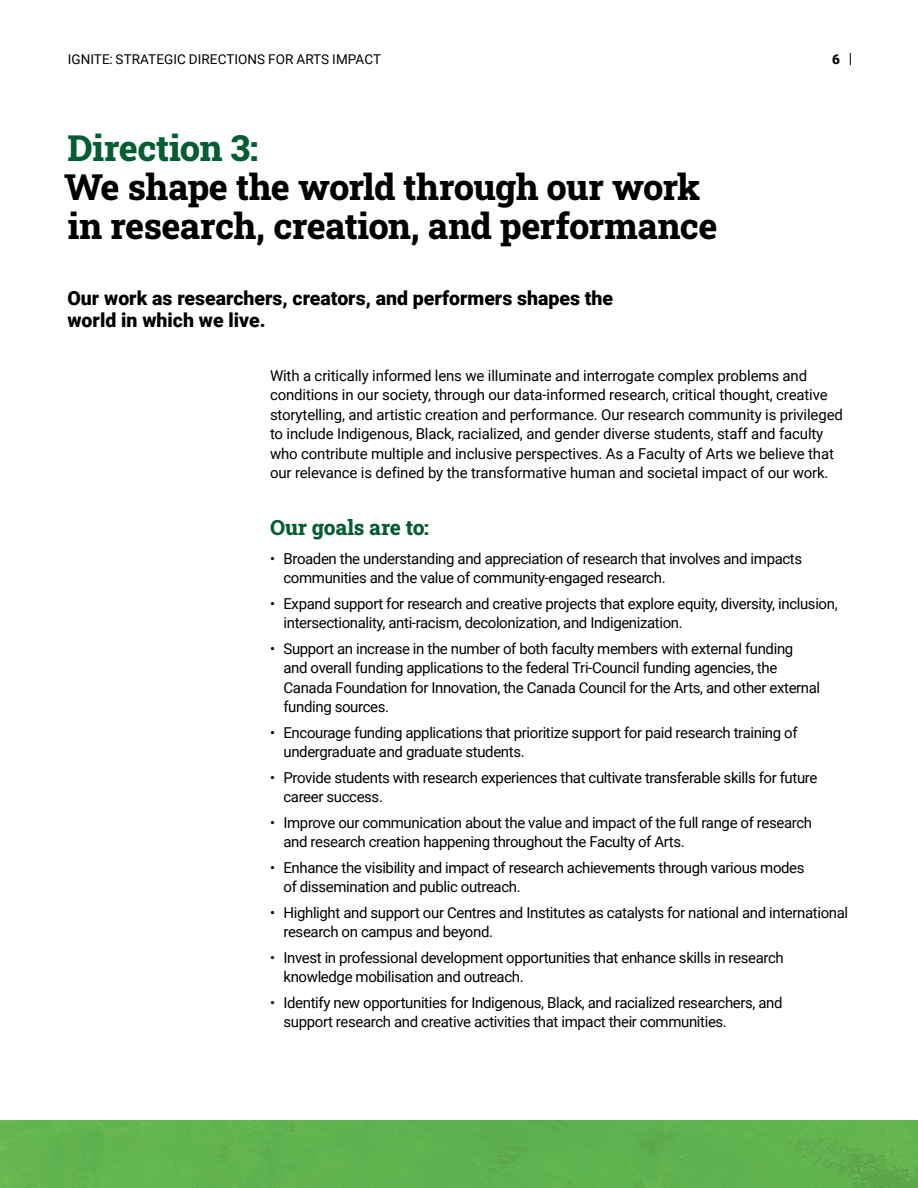
<style>
.page{position:relative;width:918px;height:1188px;background:#fff}
.page>*{position:absolute;margin:0;border:0;box-sizing:border-box;transform-origin:0 0}
.t1{font:800 36px/39px "Roboto Slab";letter-spacing:-.02em;color:#000}
.t2{font:800 36px "Roboto Slab";letter-spacing:-.01em;color:#055d32}
.t3{font:800 21px "Roboto Slab";letter-spacing:-.01em;color:#055d32}
.t4{font:900 19.5px/22.5px "Roboto";color:#000}
.t5{font:15px/19.5px "Roboto";letter-spacing:-.025em;color:#000}
.t6{font:13.5px "Roboto";letter-spacing:.005em;color:#000}
.t7{font:900 13.5px "Roboto";color:#000}
</style>
<div class="page">
<div style="left:0;top:1120px;width:918px;height:68px;background:#5fb350"></div>
<svg style="left:850px;top:53px;width:1px;height:12px"></svg>
<p class="t6" style="left:68px;top:50px;width:315px">IGNITE: STRATEGIC DIRECTIONS FOR ARTS IMPACT</p>
<p class="t7" style="left:832px;top:50px;width:9px">6</p>
<h1 class="t2" style="left:67px;top:123px;width:192px">Direction 3:</h1>
<h1 class="t1" style="left:64px;top:166px;width:655px">We shape the world through our work in research, creation, and performance</h1>
<h3 class="t4" style="left:68px;top:286px;width:547px">Our work as researchers, creators, and performers shapes the world in which we live.</h3>
<p class="t5" style="left:270px;top:365px;width:574px">With a critically informed lens we illuminate and interrogate complex problems and conditions in our society, through our data-informed research, critical thought, creative storytelling, and artistic creation and performance. Our research community is privileged to include Indigenous, Black, racialized, and gender diverse students, staff and faculty who contribute multiple and inclusive perspectives. As a Faculty of Arts we believe that our relevance is defined by the transformative human and societal impact of our work.</p>
<h2 class="t3" style="left:270px;top:513px;width:161px">Our goals are to:</h2>
<p class="t5" style="left:284px;top:548px;width:520px;text-indent:-14px">• Broaden the understanding and appreciation of research that involves and impacts communities and the value of community-engaged research.</p>
<p class="t5" style="left:284px;top:593px;width:556px;text-indent:-14px">• Expand support for research and creative projects that explore equity, diversity, inclusion, intersectionality, anti-racism, decolonization, and Indigenization.</p>
<p class="t5" style="left:284px;top:638px;width:538px;text-indent:-14px">• Support an increase in the number of both faculty members with external funding and overall funding applications to the federal Tri-Council funding agencies, the Canada Foundation for Innovation, the Canada Council for the Arts, and other external funding sources.</p>
<p class="t5" style="left:284px;top:722px;width:516px;text-indent:-14px">• Encourage funding applications that prioritize support for paid research training of undergraduate and graduate students.</p>
<p class="t5" style="left:284px;top:767px;width:535px;text-indent:-14px">• Provide students with research experiences that cultivate transferable skills for future career success.</p>
<p class="t5" style="left:284px;top:812px;width:530px;text-indent:-14px">• Improve our communication about the value and impact of the full range of research and research creation happening throughout the Faculty of Arts.</p>
<p class="t5" style="left:284px;top:857px;width:523px;text-indent:-14px">• Enhance the visibility and impact of research achievements through various modes of dissemination and public outreach.</p>
<p class="t5" style="left:284px;top:902px;width:566px;text-indent:-14px">• Highlight and support our Centres and Institutes as catalysts for national and international research on campus and beyond.</p>
<p class="t5" style="left:284px;top:947px;width:502px;text-indent:-14px">• Invest in professional development opportunities that enhance skills in research knowledge mobilisation and outreach.</p>
<p class="t5" style="left:284px;top:992px;width:501px;text-indent:-14px">• Identify new opportunities for Indigenous, Black, and racialized researchers, and support research and creative activities that impact their communities.</p>
</div>
